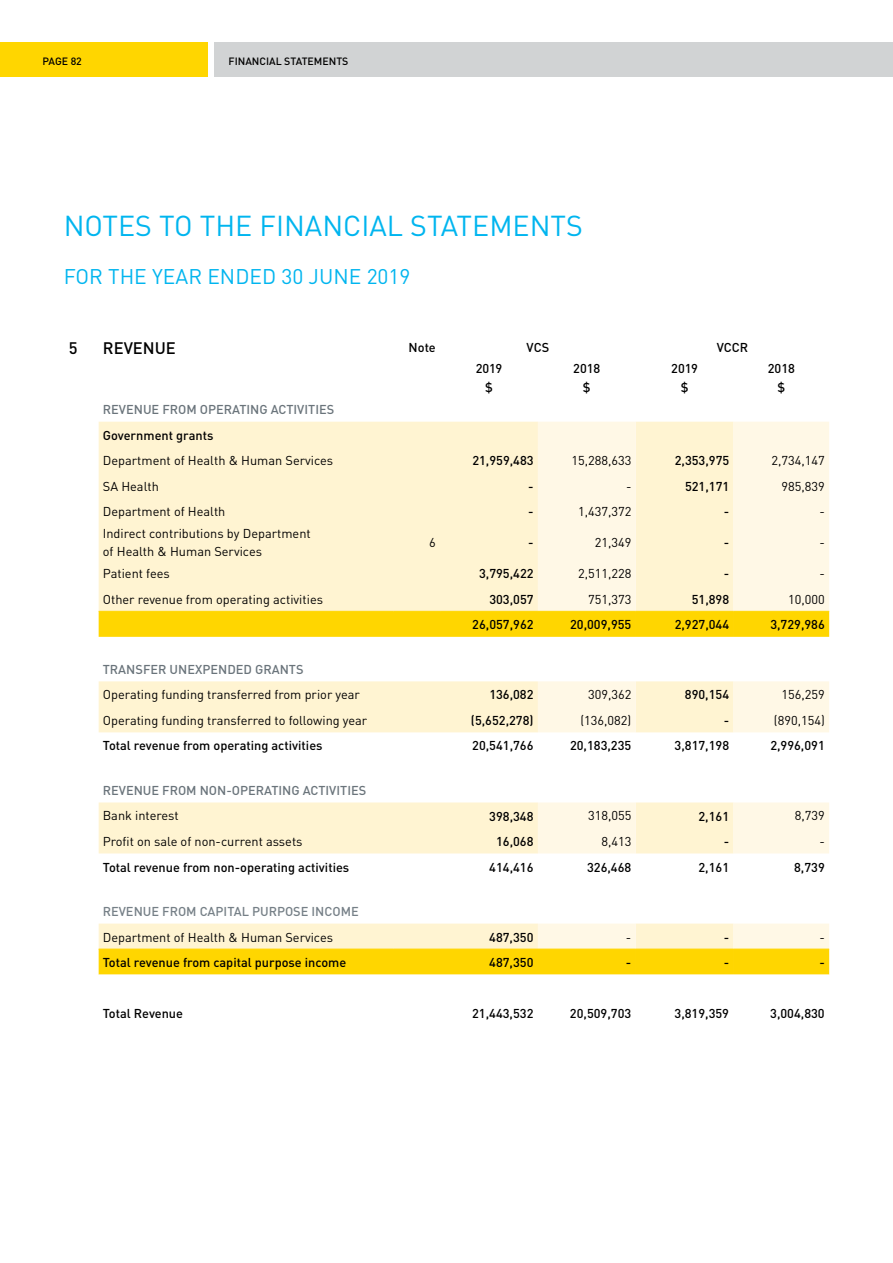
<style>
.page{position:relative;width:893px;height:1263px;background:#fff}
.page>*{position:absolute;margin:0;border:0;box-sizing:border-box;transform-origin:0 0}
.t1{font:28.5px "DIN";color:#00b5ef}
.t2{font:21px "DIN";color:#00b5ef}
.t3{font:500 16.5px "DIN";color:#000}
.t4{font:12.75px/18px "DIN";color:#000}
.t5{font:500 12.75px "DIN";color:#000}
.t6{font:500 12.75px "DIN";color:#6a747b}
.t7{font:500 12.75px "DIN";color:#768087}
.t8{font:500 10.5px "DIN";color:#000}
</style>
<div class="page">
<div style="left:0;top:43px;width:207px;height:34px;background:#ffd600"></div>
<div style="left:214px;top:43px;width:679px;height:34px;background:#d1d3d4"></div>
<div style="left:99px;top:422px;width:439px;height:189px;background:#fff4d2"></div>
<svg style="left:538px;top:422px;width:291px;height:189px;background:#fff6df"></svg>
<svg style="left:99px;top:612px;width:730px;height:362px"></svg>
<svg style="left:99px;top:974px;width:730px;height:1px"></svg>
<hr style="left:99px;top:611px;width:294px;height:1px;background:#ffd600">
<hr style="left:393px;top:611px;width:47px;height:1px;background:#ffd600">
<hr style="left:440px;top:611px;width:98px;height:1px;background:#ffd600">
<hr style="left:538px;top:611px;width:98px;height:1px;background:#ffd600">
<hr style="left:636px;top:611px;width:97px;height:1px;background:#ffd600">
<hr style="left:733px;top:611px;width:96px;height:1px;background:#ffd600">
<hr style="left:99px;top:949px;width:294px;height:1px;background:#ffd600">
<hr style="left:393px;top:949px;width:47px;height:1px;background:#ffd600">
<hr style="left:440px;top:949px;width:98px;height:1px;background:#ffd600">
<hr style="left:538px;top:949px;width:98px;height:1px;background:#ffd600">
<hr style="left:636px;top:949px;width:97px;height:1px;background:#ffd600">
<hr style="left:733px;top:949px;width:96px;height:1px;background:#ffd600">
<p class="t8" style="left:43px;top:54px;width:41px">PAGE 82</p>
<p class="t8" style="left:229px;top:54px;width:121px">FINANCIAL STATEMENTS</p>
<h1 class="t1" style="left:64px;top:208px;width:521px">NOTES TO THE FINANCIAL STATEMENTS</h1>
<h2 class="t2" style="left:64px;top:263px;width:348px">FOR THE YEAR ENDED 30 JUNE 2019</h2>
<p class="t3" style="left:69px;top:337px;width:10px">5</p>
<p class="t3" style="left:103px;top:337px;width:75px">REVENUE</p>
<p class="t5" style="left:409px;top:339px;width:29px">Note</p>
<p class="t5" style="left:527px;top:339px;width:24px">VCS</p>
<p class="t5" style="left:717px;top:339px;width:33px">VCCR</p>
<p class="t5" style="left:476px;top:360px;width:28px">2019</p>
<p class="t5" style="left:573px;top:360px;width:29px">2018</p>
<p class="t5" style="left:671px;top:360px;width:28px">2019</p>
<p class="t5" style="left:768px;top:360px;width:29px">2018</p>
<p class="t5" style="left:485px;top:379px;width:9px">$</p>
<p class="t5" style="left:583px;top:379px;width:9px">$</p>
<p class="t5" style="left:681px;top:379px;width:9px">$</p>
<p class="t5" style="left:777px;top:379px;width:9px">$</p>
<p class="t6" style="left:103px;top:401px;width:233px">REVENUE FROM OPERATING ACTIVITIES</p>
<p class="t5" style="left:103px;top:427px;width:112px">Government grants</p>
<p class="t4" style="left:103px;top:451px;width:232px">Department of Health &amp; Human Services</p>
<p class="t5" style="left:472px;top:452px;width:63px">21,959,483</p>
<p class="t4" style="left:571px;top:451px;width:61px">15,288,633</p>
<p class="t5" style="left:675px;top:452px;width:56px">2,353,975</p>
<p class="t4" style="left:772px;top:451px;width:55px">2,734,147</p>
<p class="t4" style="left:103px;top:477px;width:57px">SA Health</p>
<p class="t5" style="left:528px;top:478px;width:7px">-</p>
<p class="t4" style="left:626px;top:477px;width:7px">-</p>
<p class="t5" style="left:685px;top:478px;width:46px">521,171</p>
<p class="t4" style="left:782px;top:477px;width:45px">985,839</p>
<p class="t4" style="left:103px;top:502px;width:124px">Department of Health</p>
<p class="t5" style="left:528px;top:503px;width:7px">-</p>
<p class="t4" style="left:578px;top:502px;width:55px">1,437,372</p>
<p class="t5" style="left:724px;top:503px;width:7px">-</p>
<p class="t4" style="left:819px;top:502px;width:7px">-</p>
<p class="t4" style="left:103px;top:524px;width:209px">Indirect contributions by Department of Health &amp; Human Services</p>
<p class="t4" style="left:429px;top:533px;width:8px">6</p>
<p class="t5" style="left:528px;top:534px;width:7px">-</p>
<p class="t4" style="left:595px;top:533px;width:38px">21,349</p>
<p class="t5" style="left:724px;top:534px;width:7px">-</p>
<p class="t4" style="left:819px;top:533px;width:7px">-</p>
<p class="t4" style="left:103px;top:564px;width:69px">Patient fees</p>
<p class="t5" style="left:479px;top:566px;width:56px">3,795,422</p>
<p class="t4" style="left:578px;top:564px;width:55px">2,511,228</p>
<p class="t5" style="left:724px;top:566px;width:7px">-</p>
<p class="t4" style="left:819px;top:564px;width:7px">-</p>
<p class="t4" style="left:103px;top:590px;width:222px">Other revenue from operating activities</p>
<p class="t5" style="left:489px;top:591px;width:46px">303,057</p>
<p class="t4" style="left:588px;top:590px;width:45px">751,373</p>
<p class="t5" style="left:692px;top:591px;width:39px">51,898</p>
<p class="t4" style="left:788px;top:590px;width:38px">10,000</p>
<p class="t5" style="left:472px;top:617px;width:63px">26,057,962</p>
<p class="t5" style="left:570px;top:617px;width:63px">20,009,955</p>
<p class="t5" style="left:675px;top:617px;width:56px">2,927,044</p>
<p class="t5" style="left:770px;top:617px;width:56px">3,729,986</p>
<p class="t6" style="left:103px;top:661px;width:202px">TRANSFER UNEXPENDED GRANTS</p>
<p class="t4" style="left:103px;top:685px;width:259px">Operating funding transferred from prior year</p>
<p class="t5" style="left:489px;top:687px;width:46px">136,082</p>
<p class="t4" style="left:588px;top:685px;width:45px">309,362</p>
<p class="t5" style="left:685px;top:687px;width:46px">890,154</p>
<p class="t4" style="left:781px;top:685px;width:45px">156,259</p>
<p class="t4" style="left:103px;top:711px;width:266px">Operating funding transferred to following year</p>
<p class="t5" style="left:471px;top:712px;width:64px">(5,652,278)</p>
<p class="t4" style="left:580px;top:711px;width:52px">(136,082)</p>
<p class="t5" style="left:724px;top:712px;width:7px">-</p>
<p class="t4" style="left:774px;top:711px;width:52px">(890,154)</p>
<p class="t5" style="left:103px;top:738px;width:221px">Total revenue from operating activities</p>
<p class="t5" style="left:472px;top:738px;width:63px">20,541,766</p>
<p class="t5" style="left:570px;top:738px;width:63px">20,183,235</p>
<p class="t5" style="left:675px;top:738px;width:56px">3,817,198</p>
<p class="t5" style="left:770px;top:738px;width:56px">2,996,091</p>
<p class="t6" style="left:103px;top:782px;width:265px">REVENUE FROM NON-OPERATING ACTIVITIES</p>
<p class="t4" style="left:103px;top:807px;width:77px">Bank interest</p>
<p class="t5" style="left:489px;top:808px;width:46px">398,348</p>
<p class="t4" style="left:588px;top:807px;width:45px">318,055</p>
<p class="t5" style="left:698px;top:808px;width:32px">2,161</p>
<p class="t4" style="left:795px;top:807px;width:31px">8,739</p>
<p class="t4" style="left:103px;top:832px;width:201px">Profit on sale of non-current assets</p>
<p class="t5" style="left:496px;top:833px;width:39px">16,068</p>
<p class="t4" style="left:601px;top:832px;width:31px">8,413</p>
<p class="t5" style="left:724px;top:833px;width:7px">-</p>
<p class="t4" style="left:819px;top:832px;width:7px">-</p>
<p class="t5" style="left:103px;top:859px;width:248px">Total revenue from non-operating activities</p>
<p class="t5" style="left:489px;top:859px;width:46px">414,416</p>
<p class="t5" style="left:587px;top:859px;width:46px">326,468</p>
<p class="t5" style="left:698px;top:859px;width:32px">2,161</p>
<p class="t5" style="left:794px;top:859px;width:32px">8,739</p>
<p class="t7" style="left:103px;top:903px;width:258px">REVENUE FROM CAPITAL PURPOSE INCOME</p>
<p class="t4" style="left:103px;top:928px;width:232px">Department of Health &amp; Human Services</p>
<p class="t5" style="left:489px;top:929px;width:46px">487,350</p>
<p class="t4" style="left:626px;top:928px;width:7px">-</p>
<p class="t5" style="left:724px;top:929px;width:7px">-</p>
<p class="t4" style="left:819px;top:928px;width:7px">-</p>
<p class="t5" style="left:103px;top:954px;width:245px">Total revenue from capital purpose income</p>
<p class="t5" style="left:489px;top:954px;width:46px">487,350</p>
<p class="t5" style="left:626px;top:954px;width:7px">-</p>
<p class="t5" style="left:724px;top:954px;width:7px">-</p>
<p class="t5" style="left:819px;top:954px;width:7px">-</p>
<p class="t5" style="left:103px;top:1005px;width:82px">Total Revenue</p>
<p class="t5" style="left:472px;top:1005px;width:63px">21,443,532</p>
<p class="t5" style="left:570px;top:1005px;width:63px">20,509,703</p>
<p class="t5" style="left:675px;top:1005px;width:56px">3,819,359</p>
<p class="t5" style="left:770px;top:1005px;width:56px">3,004,830</p>
</div>
